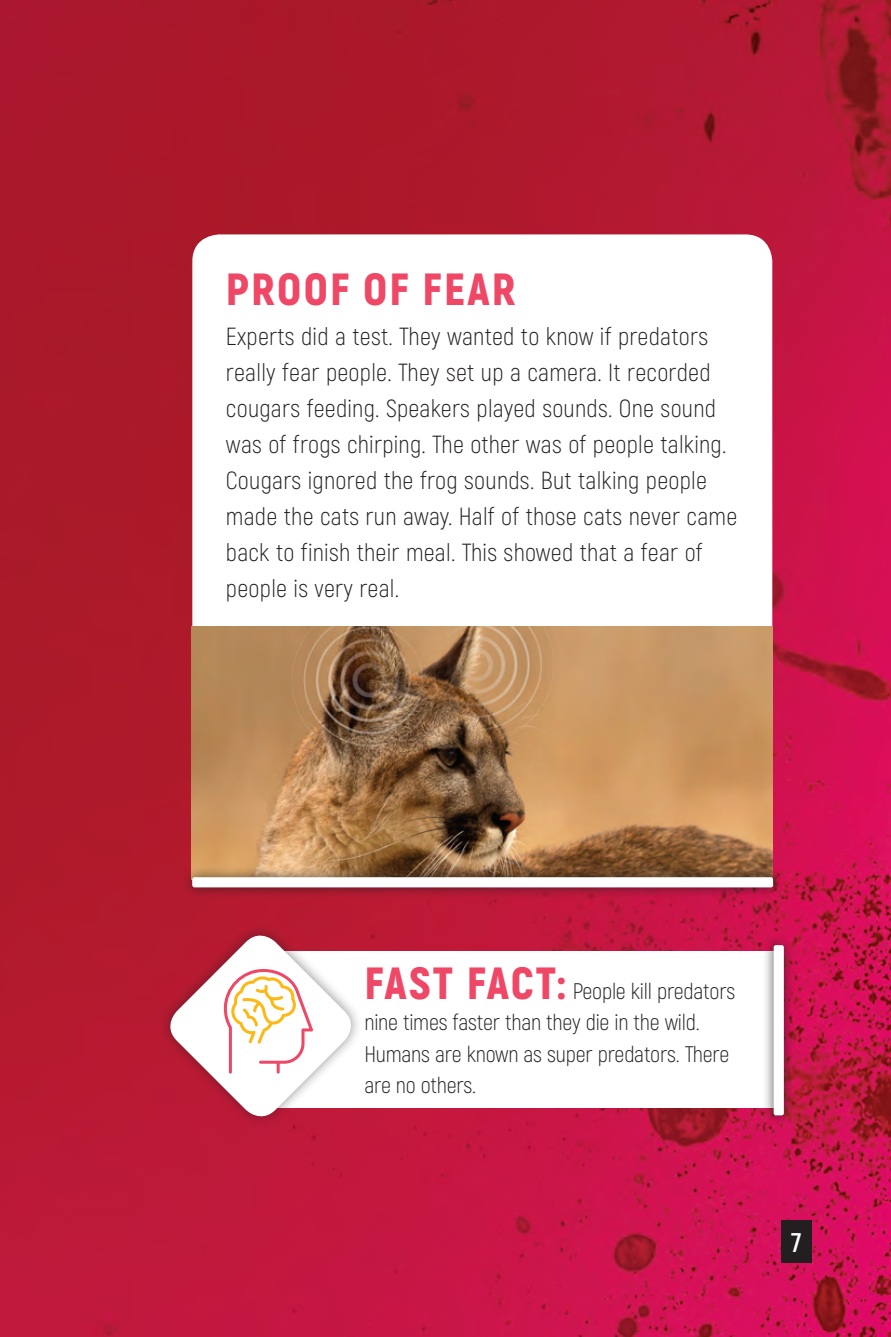
<style>
.page{position:relative;width:891px;height:1337px;background:#fff}
.page>*{position:absolute;margin:0;border:0;box-sizing:border-box;transform-origin:0 0}
.Fast_Fact_Header{font:900 45px "Akrobat";letter-spacing:.05em;color:#ef4866}
.t1{font:700 27px "Akrobat";color:#fff}
.Callouts_body{font:300 24.75px/36px "Akrobat";letter-spacing:.01em;color:#231f20}
.Fast_Fact_Body{font:300 22.5px/31.5px "Akrobat";letter-spacing:-.01em;color:#231f20}
.s1{font-weight:900;font-size:45px;color:#ef4866}
</style>
<div class="page">
<img style="left:0;top:0;width:891px;height:1336px">
<div style="left:262px;top:951px;width:518px;height:157px;background:#fff"></div>
<div style="left:159px;top:923px;width:204px;height:205px;background:#231f20;opacity:.5"></div>
<svg style="left:162px;top:927px;width:197px;height:197px"></svg>
<div style="left:762px;top:934px;width:33px;height:192px;background:#231f20;opacity:.75"></div>
<div style="left:774px;top:945px;width:10px;height:170px;background:#fff;border-radius:2px"></div>
<svg style="left:192px;top:234px;width:580px;height:392px"></svg>
<img style="left:192px;top:626px;width:581px;height:239px">
<div style="left:181px;top:865px;width:603px;height:33px;background:#231f20;opacity:.75"></div>
<div style="left:192px;top:877px;width:581px;height:10px;background:#fff;border-radius:2px"></div>
<div style="left:782px;top:1220px;width:30px;height:42px;background:#231f20"></div>
<p class="Fast_Fact_Header" style="left:226px;top:260px;width:291px">PROOF OF FEAR</p>
<p class="Callouts_body" style="left:226px;top:318px;width:513px">Experts did a test. They wanted to know if predators really fear people. They set up a camera. It recorded cougars feeding. Speakers played sounds. One sound was of frogs chirping. The other was of people talking.<br>Cougars ignored the frog sounds. But talking people made the cats run away. Half of those cats never came back to finish their meal. This showed that a fear of people is very real.</p>
<p class="Fast_Fact_Body" style="left:364px;top:975px;width:372px"><span class="s1">FAST FACT:</span> People kill predators nine times faster than they die in the wild.<br>Humans are known as super predators. There are no others.</p>
<p class="t1" style="left:791px;top:1225px;width:11px">7</p>
</div>
